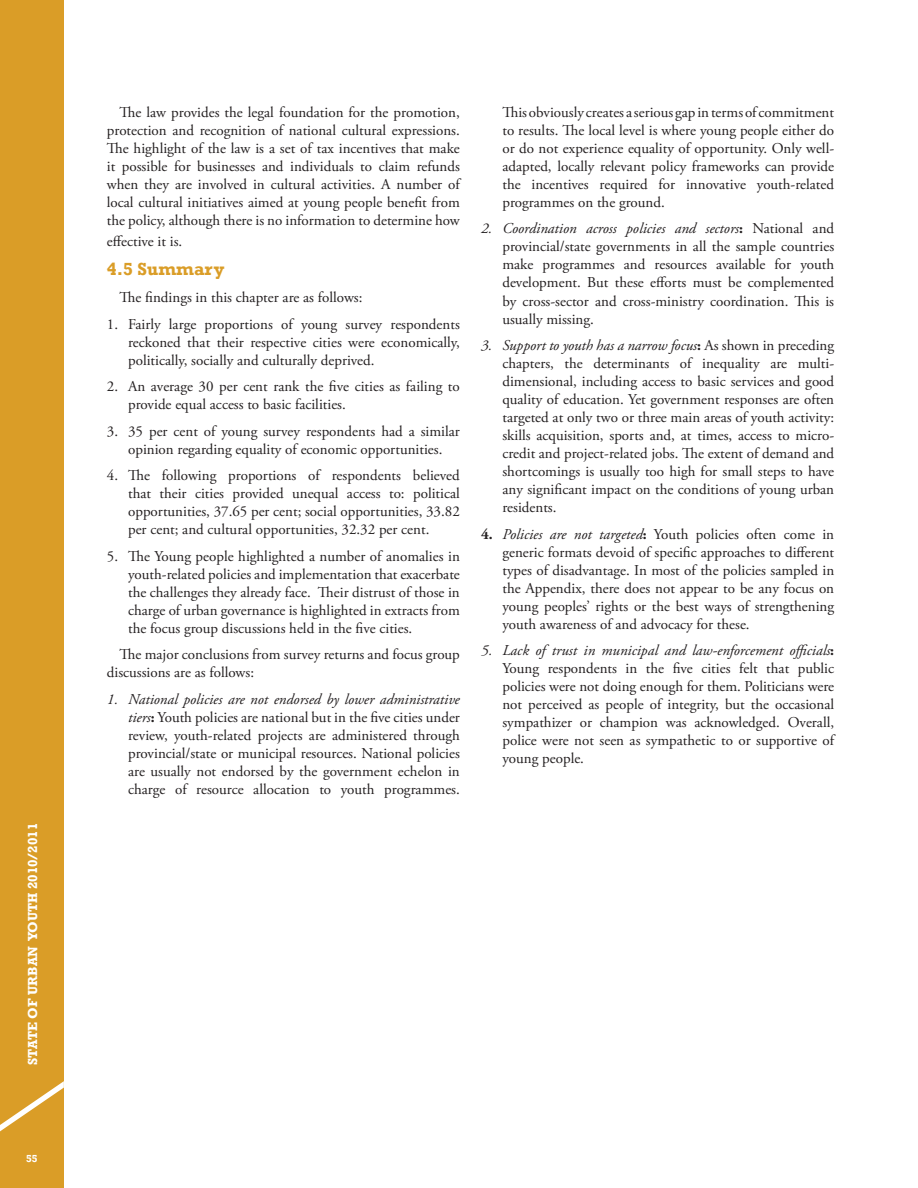
<style>
.page{position:relative;width:918px;height:1188px;background:#fff}
.page>*{position:absolute;margin:0;border:0;box-sizing:border-box;transform-origin:0 0}
.t1{font:700 18px "Rockwell";color:#da9d27}
.t2{font:15px/18px "Adobe Garamond Pro";color:#231f20;text-align:justify}
.t3{font:700 13.5px "Rockwell";color:#fff}
.t4{font:700 10.5px "Rockwell";color:#fff}
.s1{font-style:italic}
.s2{font-weight:700}
</style>
<div class="page">
<div style="left:0;top:0;width:64px;height:1187px;background:#da9d27"></div>
<svg style="left:0;top:1081px;width:64px;height:51px"></svg>
<p class="t3" style="left:25px;top:1064px;width:243px;rotate:-90deg">State of urban youth 2010/2011</p>
<p class="t4" style="left:26px;top:1151px;width:13px">55</p>
<p class="t2" style="left:107px;top:104px;width:354px;text-indent:13px">The law provides the legal foundation for the promotion, protection and recognition of national cultural expressions.<br>The highlight of the law is a set of tax incentives that make it possible for businesses and individuals to claim refunds when they are involved in cultural activities. A number of local cultural initiatives aimed at young people benefit from the policy, although there is no information to determine how</p>
<p class="t2" style="left:107px;top:233px;width:77px">effective it is.</p>
<p class="t1" style="left:107px;top:258px;width:119px">4. 5 Summary</p>
<p class="t2" style="left:120px;top:289px;width:244px">The findings in this chapter are as follows:</p>
<p class="t2" style="left:128px;top:315px;width:333px;text-indent:-21px">1. Fairly large proportions of young survey respondents reckoned that their respective cities were economically, politically, socially and culturally deprived.</p>
<p class="t2" style="left:128px;top:378px;width:333px;text-indent:-21px">2. An average 30 per cent rank the five cities as failing to provide equal access to basic facilities.</p>
<p class="t2" style="left:107px;top:422px;width:354px;text-align:center">3. 35 per cent of young survey respondents had a similar opinion regarding equality of economic opportunities.</p>
<p class="t2" style="left:128px;top:467px;width:333px;text-indent:-21px">4. The following proportions of respondents believed that their cities provided unequal access to: political opportunities, 37.65 per cent; social opportunities, 33.82 per cent; and cultural opportunities, 32.32 per cent.</p>
<p class="t2" style="left:128px;top:547px;width:333px;text-indent:-21px">5. The Young people highlighted a number of anomalies in youth-related policies and implementation that exacerbate the challenges they already face. Their distrust of those in charge of urban governance is highlighted in extracts from the focus group discussions held in the five cities.</p>
<p class="t2" style="left:107px;top:646px;width:354px;text-indent:13px">The major conclusions from survey returns and focus group discussions are as follows:</p>
<p class="t2" style="left:128px;top:690px;width:333px;text-indent:-21px"><span class="s1">1. National policies are not endorsed by lower administrative tiers</span><span class="s2">:</span> Youth policies are national but in the five cities under review, youth-related projects are administered through provincial/state or municipal resources. National policies are usually not endorsed by the government echelon in charge of resource allocation to youth programmes.</p>
<p class="t2" style="left:502px;top:104px;width:333px">This obviously creates a serious gap in terms of commitment to results. The local level is where young people either do or do not experience equality of opportunity. Only well&shy;adapted, locally relevant policy frameworks can provide the incentives required for innovative youth-related programmes on the ground.</p>
<p class="t2" style="left:502px;top:220px;width:333px;text-indent:-21px"><span class="s1">2. Coordination across policies and sectors</span><span class="s2">:</span> National and provincial/state governments in all the sample countries make programmes and resources available for youth development. But these efforts must be complemented by cross-sector and cross-ministry coordination. This is usually missing.</p>
<p class="t2" style="left:502px;top:337px;width:333px;text-indent:-21px"><span class="s1">3. Support to youth has a narrow focus</span><span class="s2">:</span> As shown in preceding chapters, the determinants of inequality are multi&shy;dimensional, including access to basic services and good quality of education. Yet government responses are often targeted at only two or three main areas of youth activity: skills acquisition, sports and, at times, access to micro&shy;credit and project-related jobs. The extent of demand and shortcomings is usually too high for small steps to have any significant impact on the conditions of young urban residents.</p>
<p class="t2" style="left:502px;top:525px;width:333px;text-indent:-21px"><span class="s2">4.</span> <span class="s1">Policies are not targeted</span><span class="s2">:</span> Youth policies often come in generic formats devoid of specific approaches to different types of disadvantage. In most of the policies sampled in the Appendix, there does not appear to be any focus on young peoples’ rights or the best ways of strengthening youth awareness of and advocacy for these.</p>
<p class="t2" style="left:502px;top:642px;width:333px;text-indent:-21px"><span class="s1">5. Lack of trust in municipal and law-enforcement officials</span><span class="s2">:<br></span>Young respondents in the five cities felt that public policies were not doing enough for them. Politicians were not perceived as people of integrity, but the occasional sympathizer or champion was acknowledged. Overall, police were not seen as sympathetic to or supportive of young people.</p>
</div>
